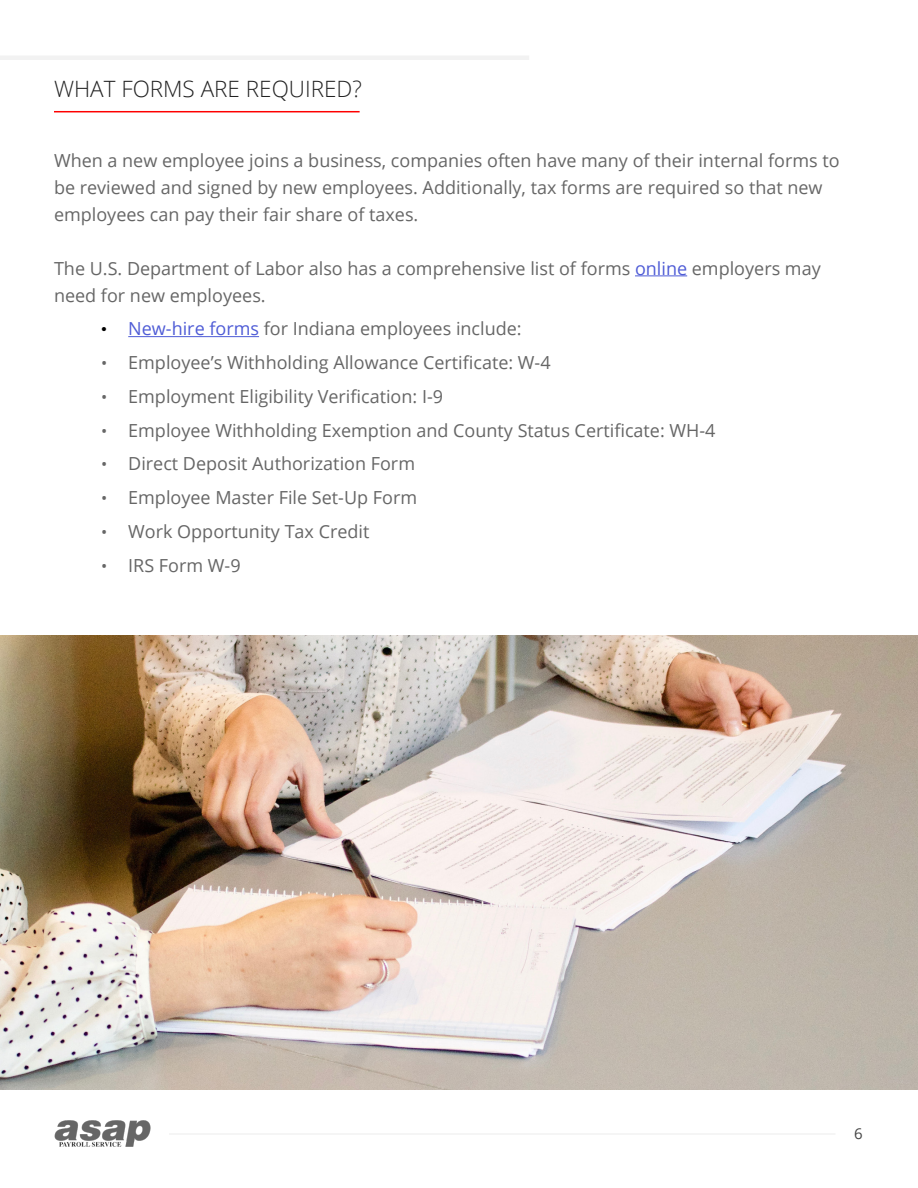
<style>
.page{position:relative;width:918px;height:1188px;background:#fff}
.page>*{position:absolute;margin:0;border:0;box-sizing:border-box;transform-origin:0 0}
.t1{font:300 22.5px "Open Sans";color:#222}
.t2{font:18px/27px "Open Sans";color:#666}
.t3{font:15px "Open Sans";color:#444}
.s1{color:#4f5cd6}
.s2{font-family:"Arial";font-size:16.5px;color:#000}
.s3{font-size:16.5px}
</style>
<div class="page">
<img style="left:54px;top:1120px;width:96px;height:27px">
<hr style="left:169px;top:1133px;width:666px;height:2px;background:#f2f2f2">
<hr style="left:54px;top:111px;width:306px;height:1px;background:#fe0000">
<hr style="left:0;top:56px;width:529px;height:4px;background:#f2f2f2">
<hr style="left:635px;top:275px;width:52px;height:1px;background:#4f5cd6">
<hr style="left:128px;top:336px;width:131px;height:1px;background:#4f5cd6">
<img style="left:0;top:635px;width:918px;height:455px">
<p class="t1" style="left:54px;top:73px;width:309px">WHAT FORMS ARE REQUIRED?</p>
<p class="t2" style="left:54px;top:146px;width:787px">When a new employee joins a business, companies often have many of their internal forms to be reviewed and signed by new employees. Additionally, tax forms are required so that new employees can pay their fair share of taxes.</p>
<p class="t2" style="left:54px;top:254px;width:768px">The U.S. Department of Labor also has a comprehensive list of forms <span class="s1">online</span> employers may need for new employees.</p>
<p class="t2" style="left:101px;top:315px;width:422px"><span class="s2">•</span> <span class="s1">New-hire forms</span> for Indiana employees include:</p>
<p class="t2" style="left:101px;top:349px;width:451px"><span class="s3">•</span> Employee’s Withholding Allowance Certificate: W-4</p>
<p class="t2" style="left:101px;top:382px;width:343px"><span class="s3">•</span> Employment Eligibility Verification: I-9</p>
<p class="t2" style="left:101px;top:416px;width:616px"><span class="s3">•</span> Employee Withholding Exemption and County Status Certificate: WH-4</p>
<p class="t2" style="left:101px;top:450px;width:315px"><span class="s3">•</span> Direct Deposit Authorization Form</p>
<p class="t2" style="left:101px;top:484px;width:317px"><span class="s3">•</span> Employee Master File Set-Up Form</p>
<p class="t2" style="left:101px;top:517px;width:270px"><span class="s3">•</span> Work Opportunity Tax Credit</p>
<p class="t2" style="left:101px;top:551px;width:141px"><span class="s3">•</span> IRS Form W-9</p>
<p class="t3" style="left:854px;top:1123px;width:10px">6</p>
</div>
